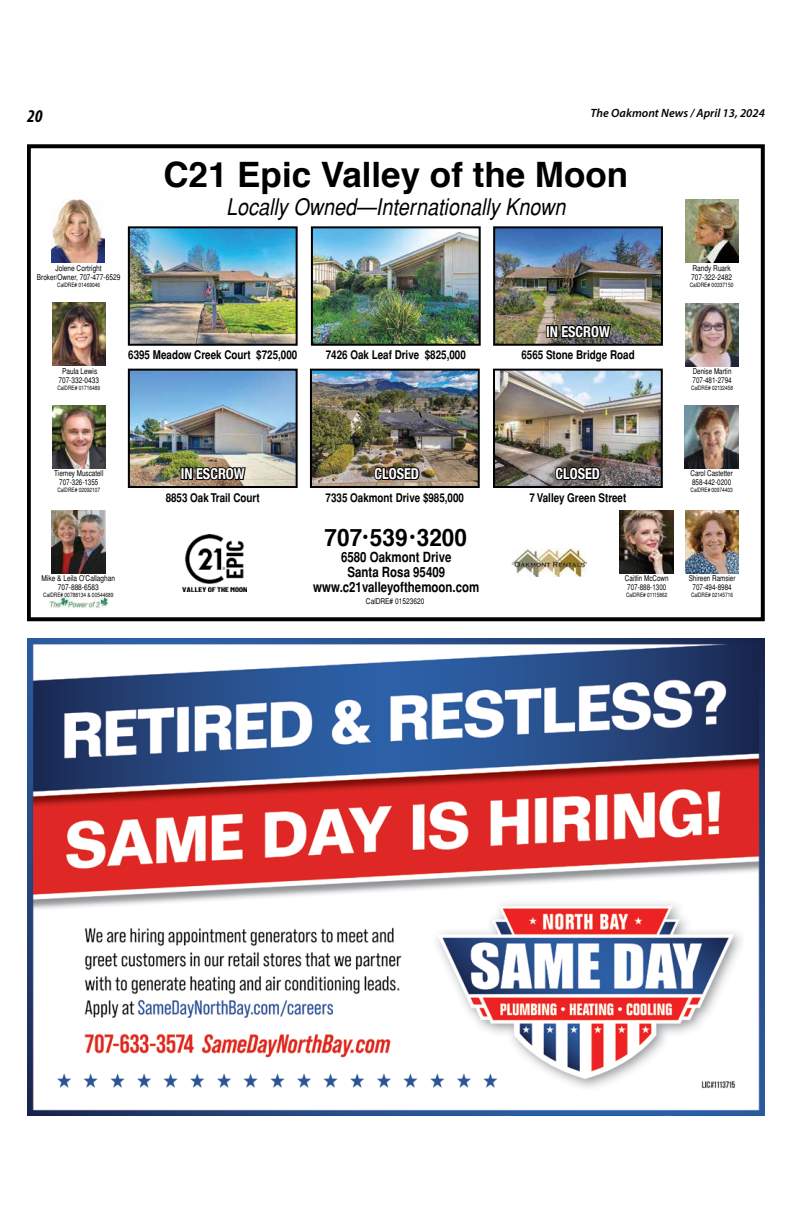
<style>
.page{position:relative;width:792px;height:1224px;background:#fff}
.page>*{position:absolute;margin:0;border:0;box-sizing:border-box;transform-origin:0 0}
.t1{font:700 35px "Helvetica";color:#000}
.t2{font:700 24px "Helvetica";color:#000;scale:.94 1}
.t3{font:italic condensed 23px "Helvetica";color:#000;scale:1.05 1}
.t4{font:italic 700 condensed 18px "Myriad Pro";color:#000}
.t5{font:700 condensed 15px "Helvetica Neue";color:#fff;scale:.95 1}
.t6{font:700 condensed 14px/15px "Helvetica";color:#000;text-align:center}
.t7{font:700 condensed 12px "Helvetica";color:#000}
.t8{font:italic 600 12px "Myriad Pro";color:#000}
.t9{font:condensed 8px/9px "Helvetica";color:#000;text-align:center}
.t10{font:condensed 8px/9px "Helvetica";color:#000;scale:.96 1}
.t11{font:condensed 6px "Helvetica";color:#000}
.t12{font:condensed 6px "Helvetica";color:#000;scale:.96 1}
.s1{font-size:20px}
</style>
<div class="page">
<img style="left:511px;top:549px;width:75px;height:28px">
<div style="left:27px;top:144px;width:738px;height:477px;border:4px solid #000"></div>
<img style="left:685px;top:303px;width:54px;height:63px">
<img style="left:685px;top:510px;width:54px;height:63px">
<img style="left:620px;top:510px;width:53px;height:63px">
<img style="left:685px;top:406px;width:53px;height:63px">
<img style="left:49px;top:597px;width:59px;height:11px">
<img style="left:52px;top:200px;width:53px;height:63px">
<img style="left:52px;top:406px;width:53px;height:63px">
<img style="left:52px;top:303px;width:53px;height:63px">
<img style="left:52px;top:510px;width:53px;height:63px">
<img style="left:685px;top:200px;width:54px;height:63px">
<img style="left:496px;top:229px;width:164px;height:114px">
<div style="left:493px;top:226px;width:170px;height:120px;border:2px solid #000"></div>
<img style="left:131px;top:229px;width:164px;height:114px">
<div style="left:128px;top:226px;width:170px;height:120px;border:2px solid #000"></div>
<img style="left:131px;top:372px;width:164px;height:113px">
<div style="left:128px;top:369px;width:170px;height:119px;border:2px solid #000"></div>
<img style="left:313px;top:372px;width:164px;height:113px">
<div style="left:310px;top:369px;width:170px;height:119px;border:2px solid #000"></div>
<img style="left:314px;top:229px;width:164px;height:114px">
<div style="left:311px;top:226px;width:170px;height:120px;border:2px solid #000"></div>
<img style="left:496px;top:372px;width:164px;height:113px">
<div style="left:493px;top:369px;width:170px;height:119px;border:2px solid #000"></div>
<div style="left:546px;top:325px;width:4px;height:13px;border:2px solid #000"></div>
<img style="left:549px;top:226px;width:63px;height:256px">
<svg style="left:373px;top:466px;width:48px;height:16px"></svg>
<div style="left:181px;top:467px;width:4px;height:13px;border:2px solid #000"></div>
<img style="left:183px;top:331px;width:64px;height:291px">
<img style="left:27px;top:639px;width:738px;height:477px">
<h3 class="t4" style="left:27px;top:104px;width:17px">20</h3>
<h3 class="t8" style="left:591px;top:105px;width:176px">The Oakmont News / April 13, 2024</h3>
<h1 class="t1" style="left:163px;top:146px;width:466px">C21 Epic Valley of the Moon</h1>
<h3 class="t3" style="left:226px;top:193px;width:325px">Locally Owned—Internationally Known</h3>
<p class="t9" style="left:37px;top:263px;width:85px">Jolene Cortright<br>Broker/Owner, 707-477-6529</p>
<p class="t11" style="left:57px;top:281px;width:44px">CalDRE# 01469046</p>
<p class="t9" style="left:58px;top:366px;width:42px">Paula Lewis<br>707-332-0433</p>
<p class="t11" style="left:57px;top:384px;width:44px">CalDRE# 01716489</p>
<h3 class="t5" style="left:546px;top:319px;width:69px">IN ESCROW</h3>
<h3 class="t7" style="left:128px;top:348px;width:171px">6395 Meadow Creek Court $725,000</h3>
<h3 class="t7" style="left:521px;top:348px;width:115px">6565 Stone Bridge Road</h3>
<h3 class="t7" style="left:326px;top:348px;width:142px">7426 Oak Leaf Drive $825,000</h3>
<p class="t9" style="left:691px;top:264px;width:42px;text-align:left">Randy Ruark<br>707-322-2482</p>
<p class="t11" style="left:690px;top:282px;width:45px">CalDRE# 00337150</p>
<p class="t10" style="left:693px;top:366px;width:42px">Denise Martin<br>707-481-2794</p>
<p class="t12" style="left:691px;top:384px;width:45px">CalDRE# 02132458</p>
<p class="t10" style="left:54px;top:469px;width:53px;text-align:center">Tierney Muscatell<br>707-326-1355</p>
<p class="t11" style="left:57px;top:487px;width:44px">CalDRE# 02092107</p>
<p class="t9" style="left:42px;top:574px;width:75px">Mike &amp; Leila O’Callaghan<br>707-888-6583</p>
<p class="t11" style="left:43px;top:592px;width:72px">CalDRE# 00788134 &amp; 00544689</p>
<h3 class="t5" style="left:181px;top:461px;width:69px">IN ESCROW</h3>
<h3 class="t5" style="left:375px;top:461px;width:48px">CLOSED</h3>
<h3 class="t7" style="left:166px;top:490px;width:96px">8853 Oak Trail Court</h3>
<h3 class="t7" style="left:326px;top:490px;width:140px">7335 Oakmont Drive $985,000</h3>
<h2 class="t2" style="left:325px;top:518px;width:153px">707<span class="s1">•</span>539<span class="s1">•</span>3200</h2>
<h3 class="t6" style="left:313px;top:550px;width:168px">6580 Oakmont Drive<br>Santa Rosa 95409 www.c21valleyofthemoon.com</h3>
<p class="t9" style="left:366px;top:596px;width:60px">CalDRE# 01523620</p>
<h3 class="t5" style="left:555px;top:461px;width:48px">CLOSED</h3>
<h3 class="t7" style="left:529px;top:490px;width:98px">7 Valley Green Street</h3>
<p class="t10" style="left:690px;top:469px;width:46px">Carol Castetter<br>858-442-0200</p>
<p class="t12" style="left:691px;top:487px;width:45px">CalDRE# 00974403</p>
<p class="t10" style="left:625px;top:573px;width:47px">Caitlin McCown<br>707-888-1300</p>
<p class="t12" style="left:626px;top:591px;width:45px">CalDRE# 01115862</p>
<p class="t10" style="left:689px;top:573px;width:50px;text-align:center">Shireen Ramsier<br>707-494-8984</p>
<p class="t12" style="left:691px;top:591px;width:45px">CalDRE# 02145716</p>
</div>
